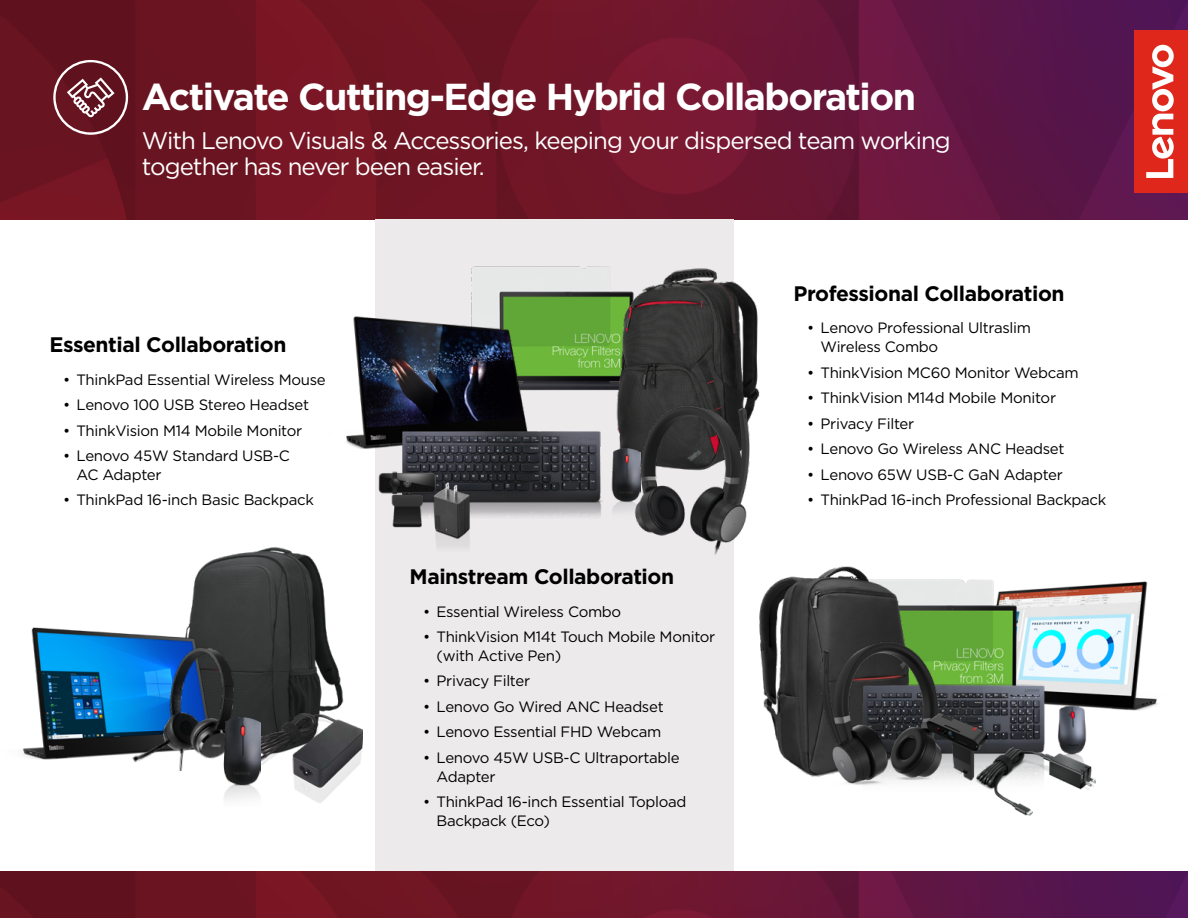
<style>
.page{position:relative;width:1188px;height:918px;background:#fff}
.page>*{position:absolute;margin:0;border:0;box-sizing:border-box;transform-origin:0 0}
.t1{font:700 37.5px "Gotham";letter-spacing:-.04em;color:#fff}
.t2{font:24px "Gotham";letter-spacing:-.04em;color:#fff}
.t3{font:700 21px "Gotham";letter-spacing:-.02em;color:#000}
.t4{font:15px/18.8px "Gotham";letter-spacing:-.02em;color:#000}
</style>
<div class="page">
<img style="left:0;top:0;width:1188px;height:219px">
<div style="left:376px;top:219px;width:358px;height:699px;background:#edeaec"></div>
<img style="left:1043px;top:581px;width:115px;height:130px">
<img style="left:943px;top:579px;width:100px;height:56px">
<img style="left:759px;top:566px;width:184px;height:201px">
<img style="left:965px;top:635px;width:126px;height:113px">
<img style="left:796px;top:629px;width:169px;height:156px">
<img style="left:892px;top:710px;width:130px;height:73px">
<img style="left:975px;top:748px;width:120px;height:68px">
<svg style="left:53px;top:60px;width:75px;height:75px"></svg>
<img style="left:195px;top:547px;width:148px;height:149px">
<img style="left:248px;top:696px;width:115px;height:107px">
<img style="left:22px;top:579px;width:209px;height:181px">
<img style="left:122px;top:626px;width:126px;height:145px">
<img style="left:223px;top:714px;width:38px;height:89px">
<img style="left:471px;top:266px;width:136px;height:125px">
<img style="left:607px;top:266px;width:153px;height:127px">
<img style="left:346px;top:301px;width:200px;height:160px">
<img style="left:400px;top:407px;width:212px;height:110px">
<img style="left:612px;top:393px;width:148px;height:162px">
<img style="left:375px;top:461px;width:84px;height:76px">
<img style="left:428px;top:483px;width:51px;height:65px">
<div style="left:1134px;top:30px;width:54px;height:163px;background:#df271c"></div>
<svg style="left:1146px;top:45px;width:28px;height:133px"></svg>
<img style="left:0;top:872px;width:1188px;height:46px">
<p class="t1" style="left:142px;top:72px;width:776px">Activate Cutting-Edge Hybrid Collaboration</p>
<p class="t2" style="left:142px;top:126px;width:810px">With Lenovo Visuals &amp; Accessories, keeping your dispersed team working</p>
<p class="t2" style="left:142px;top:151px;width:344px">together has never been easier.</p>
<p class="t3" style="left:50px;top:331px;width:238px">Essential Collaboration</p>
<p class="t4" style="left:63px;top:370px;width:264px">• ThinkPad Essential Wireless Mouse</p>
<p class="t4" style="left:63px;top:395px;width:248px">• Lenovo 100 USB Stereo Headset</p>
<p class="t4" style="left:63px;top:421px;width:241px">• ThinkVision M14 Mobile Monitor</p>
<p class="t4" style="left:76px;top:446px;width:215px;text-indent:-14px">• Lenovo 45W Standard USB-C<br>AC Adapter</p>
<p class="t4" style="left:63px;top:490px;width:252px">• ThinkPad 16-inch Basic Backpack</p>
<p class="t3" style="left:410px;top:563px;width:266px">Mainstream Collaboration</p>
<p class="t4" style="left:423px;top:602px;width:200px">• Essential Wireless Combo</p>
<p class="t4" style="left:437px;top:627px;width:280px;text-indent:-14px">• ThinkVision M14t Touch Mobile Monitor (with Active Pen)</p>
<p class="t4" style="left:423px;top:671px;width:109px">• Privacy Filter</p>
<p class="t4" style="left:423px;top:697px;width:242px">• Lenovo Go Wired ANC Headset</p>
<p class="t4" style="left:423px;top:722px;width:240px">• Lenovo Essential FHD Webcam</p>
<p class="t4" style="left:437px;top:748px;width:245px;text-indent:-14px">• Lenovo 45W USB-C Ultraportable<br>Adapter</p>
<p class="t4" style="left:437px;top:792px;width:251px;text-indent:-14px">• ThinkPad 16-inch Essential Topload<br>Backpack (Eco)</p>
<p class="t3" style="left:794px;top:280px;width:273px">Professional Collaboration</p>
<p class="t4" style="left:821px;top:318px;width:212px;text-indent:-14px">• Lenovo Professional Ultraslim<br>Wireless Combo</p>
<p class="t4" style="left:807px;top:363px;width:273px">• ThinkVision MC60 Monitor Webcam</p>
<p class="t4" style="left:807px;top:388px;width:250px">• ThinkVision M14d Mobile Monitor</p>
<p class="t4" style="left:807px;top:414px;width:109px">• Privacy Filter</p>
<p class="t4" style="left:807px;top:439px;width:259px">• Lenovo Go Wireless ANC Headset</p>
<p class="t4" style="left:807px;top:465px;width:257px">• Lenovo 65W USB-C GaN Adapter</p>
<p class="t4" style="left:807px;top:490px;width:301px">• ThinkPad 16-inch Professional Backpack</p>
</div>
